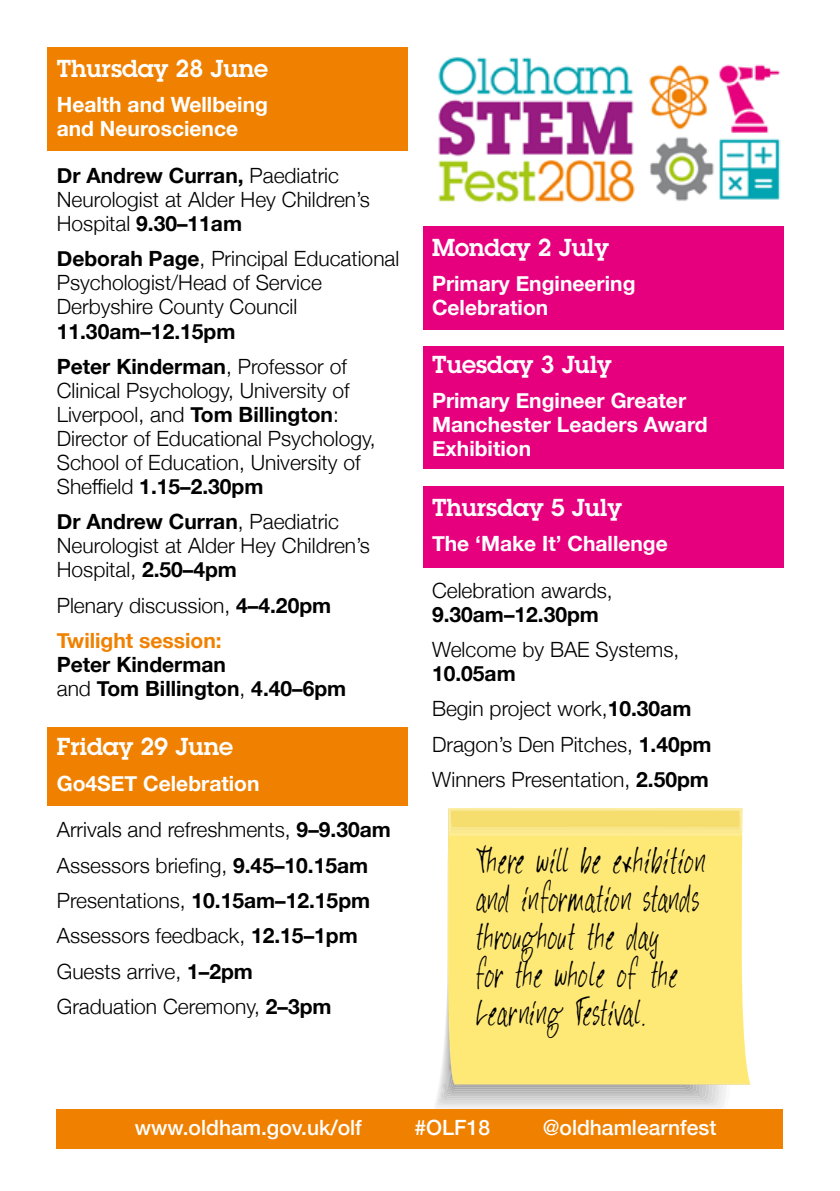
<style>
.page{position:relative;width:840px;height:1191px;background:#fff}
.page>*{position:absolute;margin:0;border:0;box-sizing:border-box;transform-origin:0 0}
.t1{font:37px/38px "DK Hey Comrade";letter-spacing:-.04em;color:#000}
.t2{font:600 24px "Lubalin Graph Std";color:#fff}
.t3{font:300 21px/24px "Helvetica Neue";color:#000}
.t4{font:700 21px/24px "Helvetica Neue";color:#fff}
.t5{font:700 21px/35.4px "Helvetica Neue";color:#000}
.t6{font:500 21px "Helvetica Neue";color:#fff}
.s1{font-weight:700}
.s2{font-weight:300}
.s3{font-weight:700;color:#f08100}
</style>
<div class="page">
<svg style="left:435px;top:1003px;width:294px;height:106px"></svg>
<div style="left:448px;top:808px;width:302px;height:276px;background:#ffe976"></div>
<svg style="left:448px;top:808px;width:294px;height:28px"></svg>
<div style="left:48px;top:48px;width:360px;height:103px;background:#f08100"></div>
<div style="left:422px;top:226px;width:360px;height:103px;background:#e6007e"></div>
<div style="left:422px;top:346px;width:360px;height:123px;background:#e6007e"></div>
<div style="left:422px;top:486px;width:360px;height:81px;background:#e6007e"></div>
<div style="left:48px;top:727px;width:360px;height:78px;background:#f08100"></div>
<img style="left:438px;top:57px;width:343px;height:146px">
<div style="left:57px;top:1109px;width:725px;height:39px;background:#f08100"></div>
<p class="t2" style="left:57px;top:53px;width:213px">Thursday 28 June</p>
<p class="t4" style="left:57px;top:93px;width:213px">Health and Wellbeing and Neuroscience</p>
<p class="t3" style="left:57px;top:162px;width:314px"><span class="s1">Dr Andrew Curran,</span> Paediatric<br>Neurologist at Alder Hey Children’s<br>Hospital <span class="s1">9.30–11am</span></p>
<p class="t3" style="left:57px;top:245px;width:344px"><span class="s1">Deborah Page</span>, Principal Educational<br>Psychologist/Head of Service<br>Derbyshire County Council</p>
<p class="t5" style="left:57px;top:314px;width:291px">11.30am–12.15pm<br>Peter Kinderman<span class="s2">, Professor of</span></p>
<p class="t3" style="left:57px;top:377px;width:320px">Clinical Psychology, University of Liverpool, and <span class="s1">Tom Billington</span>:<br>Director of Educational Psychology, School of Education, University of Sheffield <span class="s1">1.15–2.30pm</span></p>
<p class="t3" style="left:57px;top:508px;width:314px"><span class="s1">Dr Andrew Curran</span>, Paediatric<br>Neurologist at Alder Hey Children’s<br>Hospital, <span class="s1">2.50–4pm</span></p>
<p class="t3" style="left:57px;top:586px;width:276px;line-height:35.4px">Plenary discussion, <span class="s1">4–4.20pm<br></span><span class="s3">Twilight session:</span></p>
<p class="t5" style="left:57px;top:653px;width:291px;line-height:24px">Peter Kinderman<br><span class="s2">and</span> Tom Billington<span class="s2">,</span> 4.40–6pm</p>
<p class="t2" style="left:57px;top:731px;width:178px">Friday 29 June</p>
<p class="t4" style="left:57px;top:771px;width:204px">Go4SET Celebration</p>
<p class="t3" style="left:57px;top:810px;width:335px;line-height:35.4px">Arrivals and refreshments, <span class="s1">9–9.30am<br></span>Assessors briefing, <span class="s1">9.45–10.15am<br></span>Presentations, <span class="s1">10.15am–12.15pm<br></span>Assessors feedback, <span class="s1">12.15–1pm<br></span>Guests arrive, <span class="s1">1–2pm<br></span>Graduation Ceremony, <span class="s1">2–3pm</span></p>
<p class="t2" style="left:432px;top:231px;width:178px">Monday 2 July</p>
<p class="t4" style="left:432px;top:272px;width:205px">Primary Engineering<br>Celebration</p>
<p class="t2" style="left:432px;top:348px;width:181px">Tuesday 3 July</p>
<p class="t4" style="left:432px;top:389px;width:277px">Primary Engineer Greater<br>Manchester Leaders Award<br>Exhibition</p>
<p class="t2" style="left:432px;top:491px;width:191px">Thursday 5 July</p>
<p class="t4" style="left:432px;top:532px;width:237px">The ‘Make It’ Challenge</p>
<p class="t3" style="left:432px;top:577px;width:182px">Celebration awards,</p>
<p class="t5" style="left:432px;top:597px;width:168px">9.30am–12.30pm</p>
<p class="t3" style="left:432px;top:636px;width:249px">Welcome by BAE Systems,</p>
<p class="t3" style="left:432px;top:654px;width:281px;line-height:35.4px"><span class="s1">10.05am<br></span>Begin project work,<span class="s1">10.30am<br></span>Dragon’s Den Pitches, <span class="s1">1.40pm<br></span>Winners Presentation, <span class="s1">2.50pm</span></p>
<h1 class="t1" style="left:475px;top:843px;width:232px">There will be exhibition and information stands throughout the day<br>for the whole of the<br>Learning Festival.</h1>
<p class="t6" style="left:135px;top:1111px;width:228px">www.oldham.gov.uk/olf</p>
<p class="t6" style="left:414px;top:1111px;width:77px">#OLF18</p>
<p class="t6" style="left:542px;top:1111px;width:175px">@oldhamlearnfest</p>
</div>
